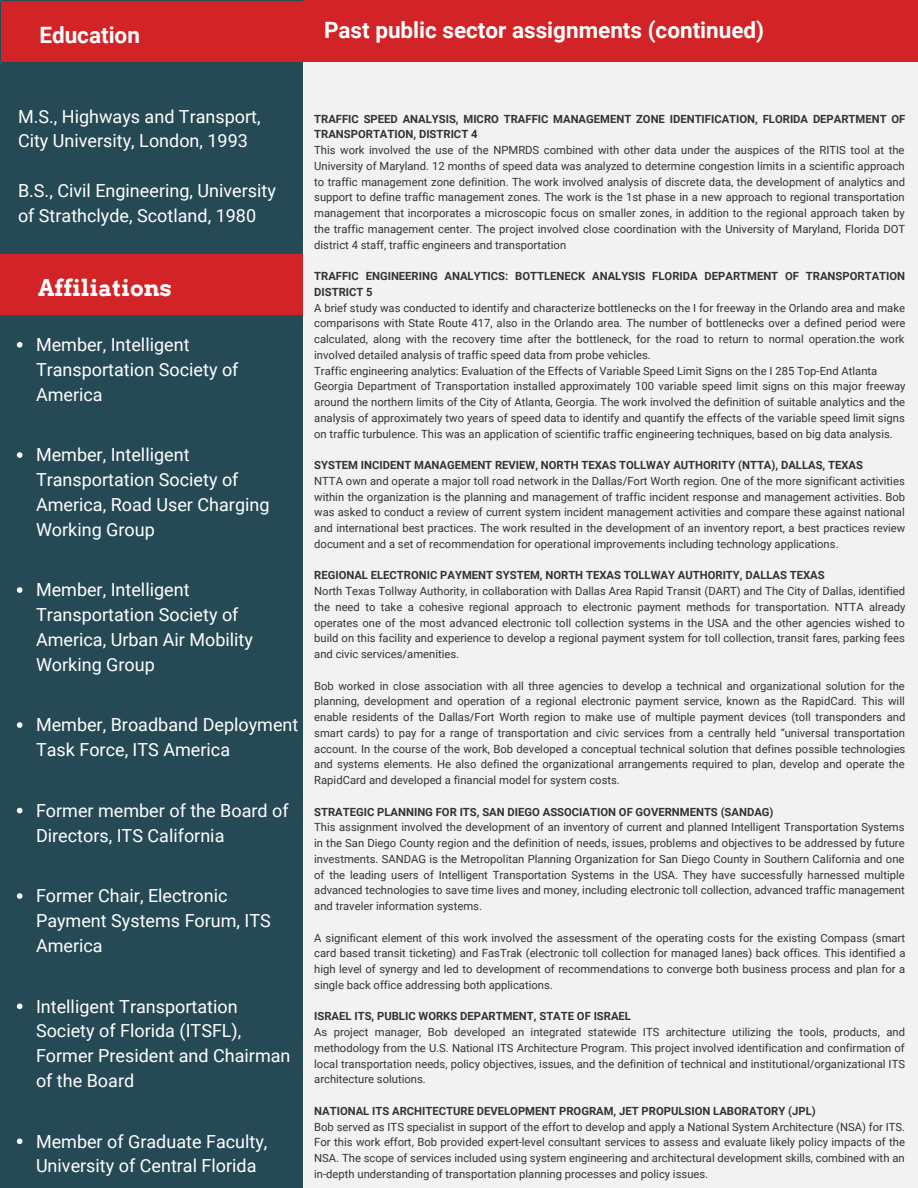
<style>
.page{position:relative;width:918px;height:1188px;background:#f2f2f2}
.page>*{position:absolute;margin:0;border:0;box-sizing:border-box;transform-origin:0 0}
.t1{font:700 22.5px "Roboto";color:#fff}
.t2{font:700 22.5px "Arvo";color:#fff}
.t3{font:18px/24.8px "Roboto";color:#fff}
.t4{font:11.25px/15.8px "Roboto";color:#333;text-align:justify}
.t5{font:700 11.25px/15.8px "Roboto";color:#333}
</style>
<div class="page">
<div style="left:303px;top:0;width:615px;height:62px;background:#d22426"></div>
<div style="left:0;top:0;width:303px;height:1188px;background:#264956"></div>
<div style="left:1px;top:1px;width:303px;height:61px;background:#d22426"></div>
<div style="left:0;top:254px;width:303px;height:61px;background:#d22426"></div>
<svg style="left:17px;top:342px;width:5px;height:6px"></svg>
<svg style="left:17px;top:452px;width:5px;height:6px"></svg>
<svg style="left:17px;top:587px;width:5px;height:6px"></svg>
<svg style="left:17px;top:722px;width:5px;height:6px"></svg>
<svg style="left:17px;top:808px;width:5px;height:5px"></svg>
<svg style="left:17px;top:893px;width:5px;height:6px"></svg>
<svg style="left:17px;top:1004px;width:5px;height:5px"></svg>
<svg style="left:17px;top:1138px;width:5px;height:6px"></svg>
<h1 class="t1" style="left:39px;top:19px;width:102px">Education</h1>
<h1 class="t1" style="left:324px;top:14px;width:442px">Past public sector assignments (continued)</h1>
<h2 class="t3" style="left:18px;top:103px;width:244px">M.S., Highways and Transport,<br>City University, London, 1993</h2>
<h2 class="t3" style="left:18px;top:177px;width:259px">B.S., Civil Engineering, University of Strathclyde, Scotland, 1980</h2>
<h1 class="t2" style="left:38px;top:274px;width:135px">Affiliations</h1>
<h2 class="t3" style="left:36px;top:332px;width:204px">Member, Intelligent<br>Transportation Society of<br>America</h2>
<h2 class="t3" style="left:36px;top:442px;width:235px">Member, Intelligent<br>Transportation Society of<br>America, Road User Charging<br>Working Group</h2>
<h2 class="t3" style="left:36px;top:577px;width:218px">Member, Intelligent<br>Transportation Society of<br>America, Urban Air Mobility<br>Working Group</h2>
<h2 class="t3" style="left:36px;top:712px;width:264px">Member, Broadband Deployment<br>Task Force, ITS America</h2>
<h1 class="t2" style="left:30px;top:719px;width:243px">SKILLS &amp; EXPERTISE</h1>
<h2 class="t3" style="left:36px;top:797px;width:254px">Former member of the Board of<br>Directors, ITS California</h2>
<h2 class="t3" style="left:36px;top:883px;width:236px">Former Chair, Electronic<br>Payment Systems Forum, ITS<br>America</h2>
<h2 class="t3" style="left:36px;top:993px;width:256px">Intelligent Transportation<br>Society of Florida (ITSFL),<br>Former President and Chairman of the Board</h2>
<h2 class="t3" style="left:36px;top:1128px;width:233px">Member of Graduate Faculty,<br>University of Central Florida</h2>
<p class="t5" style="left:314px;top:110px;width:593px">TRAFFIC SPEED ANALYSIS, MICRO TRAFFIC MANAGEMENT ZONE IDENTIFICATION, FLORIDA DEPARTMENT OF<br>TRANSPORTATION, DISTRICT 4</p>
<p class="t4" style="left:314px;top:142px;width:592px">This work involved the use of the NPMRDS combined with other data under the auspices of the RITIS tool at the University of Maryland. 12 months of speed data was analyzed to determine congestion limits in a scientific approach to traffic management zone definition. The work involved analysis of discrete data, the development of analytics and support to define traffic management zones. The work is the 1st phase in a new approach to regional transportation management that incorporates a microscopic focus on smaller zones, in addition to the regional approach taken by the traffic management center. The project involved close coordination with the University of Maryland, Florida DOT district 4 staff, traffic engineers and transportation</p>
<p class="t5" style="left:314px;top:268px;width:592px">TRAFFIC ENGINEERING ANALYTICS: BOTTLENECK ANALYSIS FLORIDA DEPARTMENT OF TRANSPORTATION<br>DISTRICT 5</p>
<p class="t4" style="left:314px;top:299px;width:593px;text-align:left">A brief study was conducted to identify and characterize bottlenecks on the I for freeway in the Orlando area and make comparisons with State Route 417, also in the Orlando area. The number of bottlenecks over a defined period were calculated, along with the recovery time after the bottleneck, for the road to return to normal operation.the work involved detailed analysis of traffic speed data from probe vehicles.<br>Traffic engineering analytics: Evaluation of the Effects of Variable Speed Limit Signs on the I 285 Top-End Atlanta Georgia Department of Transportation installed approximately 100 variable speed limit signs on this major freeway around the northern limits of the City of Atlanta, Georgia. The work involved the definition of suitable analytics and the analysis of approximately two years of speed data to identify and quantify the effects of the variable speed limit signs on traffic turbulence. This was an application of scientific traffic engineering techniques, based on big data analysis.</p>
<p class="t5" style="left:314px;top:457px;width:550px">SYSTEM INCIDENT MANAGEMENT REVIEW, NORTH TEXAS TOLLWAY AUTHORITY (NTTA), DALLAS, TEXAS</p>
<p class="t4" style="left:314px;top:473px;width:593px">NTTA own and operate a major toll road network in the Dallas/Fort Worth region. One of the more significant activities within the organization is the planning and management of traffic incident response and management activities. Bob was asked to conduct a review of current system incident management activities and compare these against national and international best practices. The work resulted in the development of an inventory report, a best practices review document and a set of recommendation for operational improvements including technology applications.</p>
<p class="t5" style="left:314px;top:567px;width:512px">REGIONAL ELECTRONIC PAYMENT SYSTEM, NORTH TEXAS TOLLWAY AUTHORITY, DALLAS TEXAS</p>
<p class="t4" style="left:314px;top:583px;width:593px">North Texas Tollway Authority, in collaboration with Dallas Area Rapid Transit (DART) and The City of Dallas, identified the need to take a cohesive regional approach to electronic payment methods for transportation. NTTA already operates one of the most advanced electronic toll collection systems in the USA and the other agencies wished to build on this facility and experience to develop a regional payment system for toll collection, transit fares, parking fees and civic services/amenities.</p>
<p class="t4" style="left:314px;top:677px;width:593px">Bob worked in close association with all three agencies to develop a technical and organizational solution for the planning, development and operation of a regional electronic payment service, known as the RapidCard. This will enable residents of the Dallas/Fort Worth region to make use of multiple payment devices (toll transponders and smart cards) to pay for a range of transportation and civic services from a centrally held “universal transportation account. In the course of the work, Bob developed a conceptual technical solution that defines possible technologies and systems elements. He also defined the organizational arrangements required to plan, develop and operate the RapidCard and developed a financial model for system costs.</p>
<p class="t5" style="left:314px;top:803px;width:461px">STRATEGIC PLANNING FOR ITS, SAN DIEGO ASSOCIATION OF GOVERNMENTS (SANDAG)</p>
<p class="t4" style="left:314px;top:819px;width:592px">This assignment involved the development of an inventory of current and planned Intelligent Transportation Systems in the San Diego County region and the definition of needs, issues, problems and objectives to be addressed by future investments. SANDAG is the Metropolitan Planning Organization for San Diego County in Southern California and one of the leading users of Intelligent Transportation Systems in the USA. They have successfully harnessed multiple advanced technologies to save time lives and money, including electronic toll collection, advanced traffic management and traveler information systems.</p>
<p class="t4" style="left:314px;top:929px;width:593px">A significant element of this work involved the assessment of the operating costs for the existing Compass (smart card based transit ticketing) and FasTrak (electronic toll collection for managed lanes) back offices. This identified a high level of synergy and led to development of recommendations to converge both business process and plan for a single back office addressing both applications.</p>
<p class="t5" style="left:314px;top:1008px;width:318px">ISRAEL ITS, PUBLIC WORKS DEPARTMENT, STATE OF ISRAEL</p>
<p class="t4" style="left:314px;top:1024px;width:592px">As project manager, Bob developed an integrated statewide ITS architecture utilizing the tools, products, and methodology from the U.S. National ITS Architecture Program. This project involved identification and confirmation of local transportation needs, policy objectives, issues, and the definition of technical and institutional/organizational ITS architecture solutions.</p>
<p class="t5" style="left:314px;top:1103px;width:503px">NATIONAL ITS ARCHITECTURE DEVELOPMENT PROGRAM, JET PROPULSION LABORATORY (JPL)</p>
<p class="t4" style="left:314px;top:1118px;width:592px">Bob served as ITS specialist in support of the effort to develop and apply a National System Architecture (NSA) for ITS.<br>For this work effort, Bob provided expert-level consultant services to assess and evaluate likely policy impacts of the NSA. The scope of services included using system engineering and architectural development skills, combined with an in-depth understanding of transportation planning processes and policy issues.</p>
</div>
